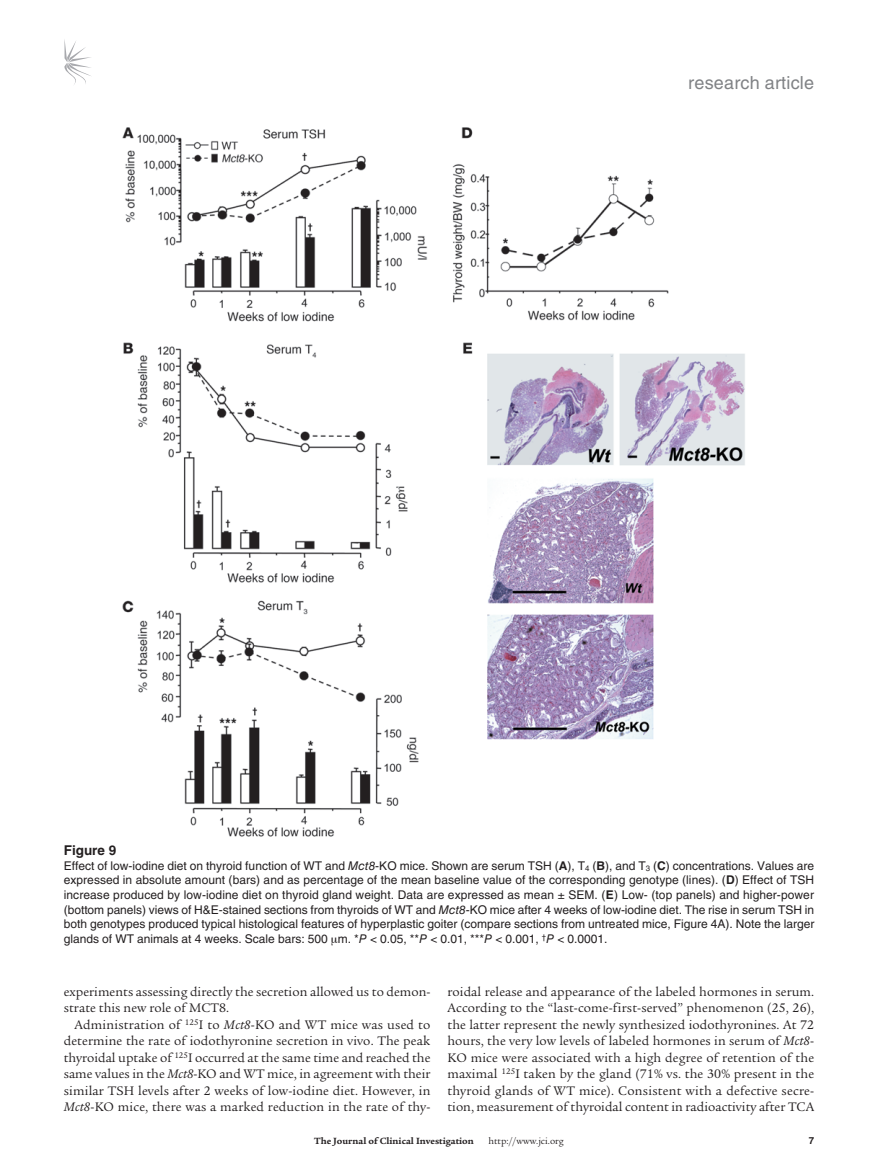
<style>
.page{position:relative;width:878px;height:1174px;background:#fff}
.page>*{position:absolute;margin:0;border:0;box-sizing:border-box;transform-origin:0 0}
.t1{font:18px "Helvetica LT Std";letter-spacing:.01em;color:#808285}
.t2{font:13.5px/16.5px "Legacy Serif Std";letter-spacing:.005em;color:#231f20;text-align:justify}
.t3{font:700 13.5px "Helvetica LT Std";color:#231f20}
.t4{font:12px/14.7px "Helvetica LT Std";color:#231f20;text-align:justify}
.t5{font:700 9.75px "Legacy Serif Std";color:#231f20}
.t6{font:9.75px "Legacy Serif Std";color:#231f20}
.s1{font-style:italic}
.s2{font-weight:700}
</style>
<div class="page">
<svg style="left:64px;top:39px;width:27px;height:46px"></svg>
<img style="left:122px;top:127px;width:623px;height:710px">
<h1 class="t1" style="left:688px;top:72px;width:127px">research article</h1>
<p class="t3" style="left:64px;top:842px;width:54px">Figure 9</p>
<p class="t4" style="left:64px;top:858px;width:752px">Effect of low-iodine diet on thyroid function of WT and <span class="s1">Mct8</span>-KO mice. Shown are serum TSH (<span class="s2">A</span>), T<sub>4</sub> (<span class="s2">B</span>), and T<sub>3</sub> (<span class="s2">C</span>) concentrations. Values are expressed in absolute amount (bars) and as percentage of the mean baseline value of the corresponding genotype (lines). (<span class="s2">D</span>) Effect of TSH increase produced by low-iodine diet on thyroid gland weight. Data are expressed as mean ± SEM. (<span class="s2">E</span>) Low- (top panels) and higher-power (bottom panels) views of H&amp;E-stained sections from thyroids of WT and <span class="s1">Mct8</span>-KO mice after 4 weeks of low-iodine diet. The rise in serum TSH in both genotypes produced typical histological features of hyperplastic goiter (compare sections from untreated mice, Figure 4A). Note the larger glands of WT animals at 4 weeks. Scale bars: 500 m. *<span class="s1">P</span> &lt; 0.05, **<span class="s1">P</span> &lt; 0.01, ***<span class="s1">P</span> &lt; 0.001, <sup>†</sup><span class="s1">P</span> &lt; 0.0001.</p>
<p class="t2" style="left:64px;top:983px;width:368px">experiments assessing directly the secretion allowed us to demon&shy;strate this new role of MCT8.</p>
<p class="t2" style="left:64px;top:1016px;width:368px;text-indent:11px">Administration of <sup>125</sup>I to <span class="s1">Mct8</span>-KO and WT mice was used to determine the rate of iodothyronine secretion in vivo. The peak thyroidal uptake of <sup>125</sup>I occurred at the same time and reached the same values in the <span class="s1">Mct8</span>-KO and WT mice, in agreement with their similar TSH levels after 2 weeks of low-iodine diet. However, in <span class="s1">Mct8</span>-KO mice, there was a marked reduction in the rate of thy-</p>
<p class="t2" style="left:447px;top:983px;width:368px">roidal release and appearance of the labeled hormones in serum.<br>According to the “last-come-first-served” phenomenon (25, 26), the latter represent the newly synthesized iodothyronines. At 72 hours, the very low levels of labeled hormones in serum of <span class="s1">Mct8</span>- KO mice were associated with a high degree of retention of the maximal <sup>125</sup>I taken by the gland (71% vs. the 30% present in the thyroid glands of WT mice). Consistent with a defective secre&shy;tion, measurement of thyroidal content in radioactivity after TCA</p>
<p class="t5" style="left:314px;top:1135px;width:161px">The Journal of Clinical Investigation</p>
<p class="t6" style="left:488px;top:1135px;width:77px">http://www.jci.org</p>
</div>
